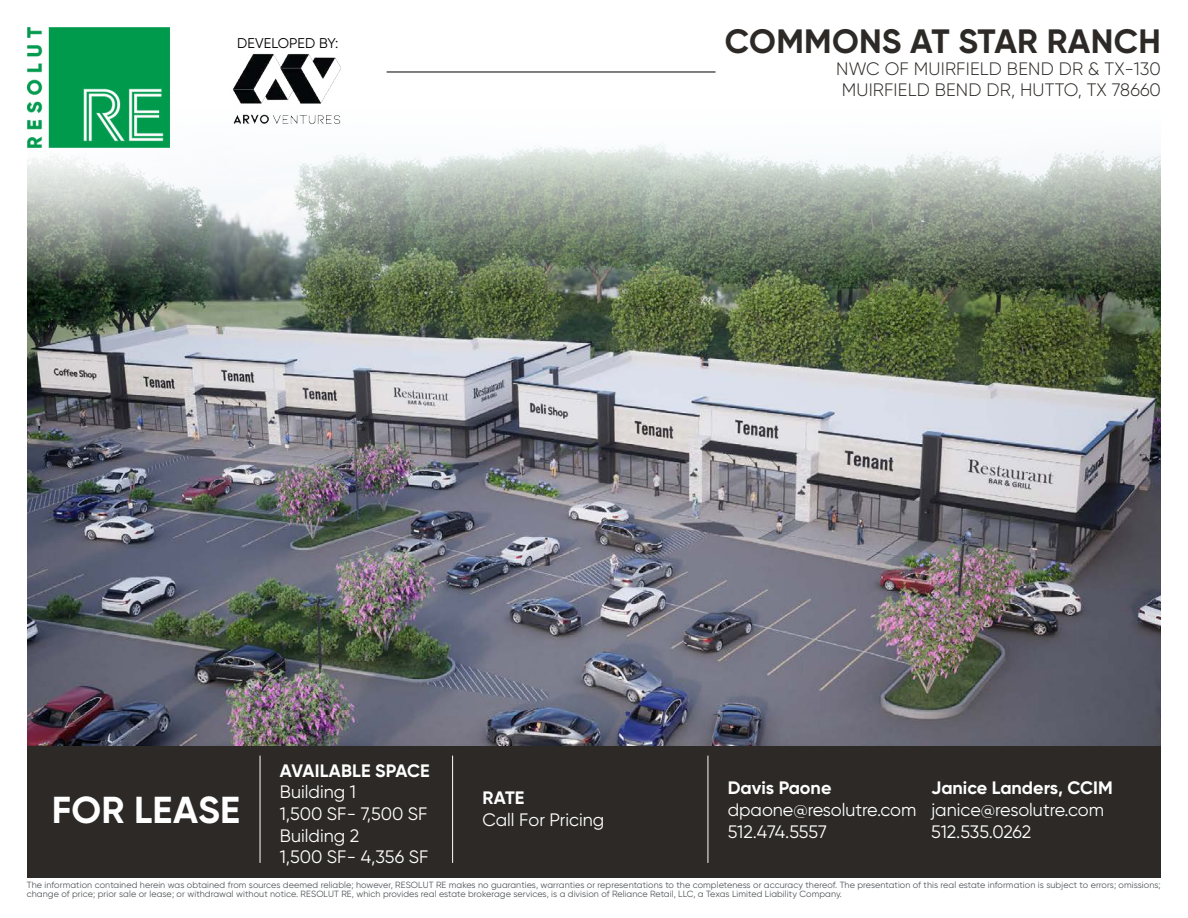
<style>
.page{position:relative;width:1188px;height:918px;background:#fff}
.page>*{position:absolute;margin:0;border:0;box-sizing:border-box;transform-origin:0 0}
.t1{font:700 37.5px "Gilroy";letter-spacing:.01em;color:#fff}
.t2{font:700 33.75px "Gilroy";letter-spacing:.01em;color:#2c2926}
.t3{font:18px/21.6px "Gilroy";color:#fff}
.t4{font:300 18px/21.6px "Gilroy";letter-spacing:.01em;color:#2c2926;text-align:center}
.t5{font:700 18px "Gilroy";color:#fff}
.t6{font:14.1px "Gilroy";letter-spacing:.01em;color:#000}
.t7{font:9px/9px "Gilroy";letter-spacing:.01em;color:#52575a}
</style>
<div class="page">
<img style="left:27px;top:363px;width:1134px;height:383px">
<div style="left:27px;top:746px;width:1134px;height:132px;background:#2c2926"></div>
<img style="left:27px;top:71px;width:1134px;height:292px">
<svg style="left:27px;top:27px;width:228px;height:255px"></svg>
<img style="left:27px;top:27px;width:142px;height:121px">
<hr style="left:387px;top:72px;width:329px;height:1px;background:#000">
<hr style="left:708px;top:756px;width:1px;height:107px;background:#fff">
<hr style="left:260px;top:756px;width:1px;height:107px;background:#fff">
<hr style="left:452px;top:756px;width:1px;height:107px;background:#fff">
<img style="left:225px;top:28px;width:124px;height:102px">
<h3 class="t6" style="left:237px;top:35px;width:103px">DEVELOPED BY:</h3>
<h2 class="t2" style="left:725px;top:20px;width:437px">COMMONS AT STAR RANCH</h2>
<h3 class="t4" style="left:836px;top:58px;width:326px">NWC OF MUIRFIELD BEND DR &amp; TX-130<br>MUIRFIELD BEND DR, HUTTO, TX 78660</h3>
<h3 class="t5" style="left:280px;top:759px;width:151px">AVAILABLE SPACE</h3>
<h3 class="t3" style="left:280px;top:781px;width:150px">Building 1<br>1,500 SF- 7,500 SF<br>Building 2<br>1,500 SF- 4,356 SF</h3>
<h1 class="t1" style="left:52px;top:786px;width:190px">FOR LEASE</h1>
<h3 class="t5" style="left:483px;top:787px;width:43px">RATE</h3>
<h3 class="t3" style="left:482px;top:808px;width:123px">Call For Pricing</h3>
<h3 class="t5" style="left:728px;top:777px;width:105px">Davis Paone</h3>
<h3 class="t3" style="left:728px;top:799px;width:190px">dpaone@resolutre.com<br>512.474.5557</h3>
<h3 class="t5" style="left:931px;top:777px;width:183px">Janice Landers, CCIM</h3>
<h3 class="t3" style="left:931px;top:799px;width:174px">janice@resolutre.com<br>512.535.0262</h3>
<p class="t7" style="left:27px;top:880px;width:1135px">The information contained herein was obtained from sources deemed reliable; however, RESOLUT RE makes no guaranties, warranties or representations to the completeness or accuracy thereof. The presentation of this real estate information is subject to errors; omissions; change of price; prior sale or lease; or withdrawal without notice. RESOLUT RE, which provides real estate brokerage services, is a division of Reliance Retail, LLC, a Texas Limited Liability Company.</p>
</div>
